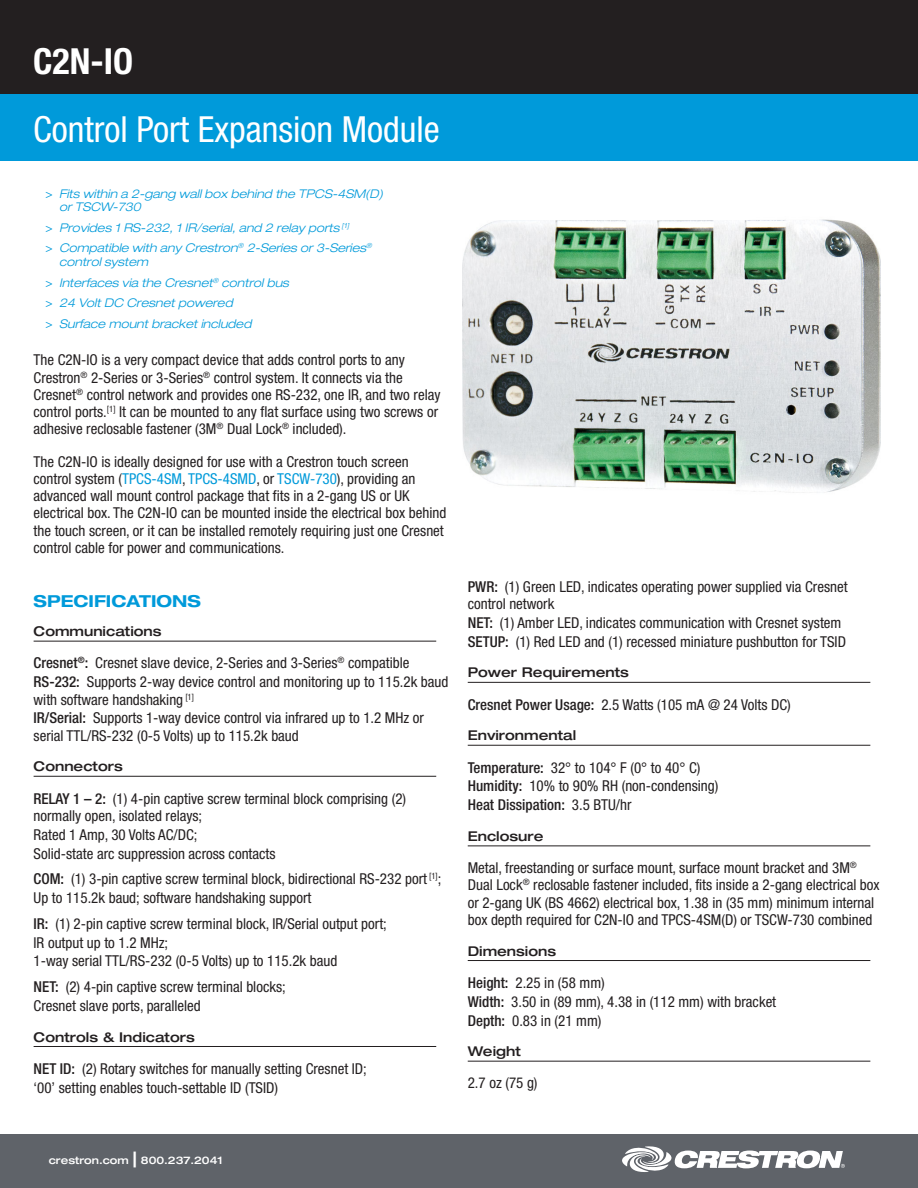
<style>
.page{position:relative;width:918px;height:1188px;background:#fff}
.page>*{position:absolute;margin:0;border:0;box-sizing:border-box;transform-origin:0 0}
.t1{font:condensed 36px "Helvetica Neue LT Std";color:#fff}
.t2{font:700 condensed 36px "Helvetica Neue LT Std";color:#fff}
.SPECIFICATIONS_title{font:700 expanded 16.5px "Helvetica Neue LT Std";color:#009ada}
.spec_description{font:condensed 15px/17.2px "Helvetica Neue LT Std";color:#231f20}
.spec_description-2{font:500 condensed 15px "Helvetica Neue LT Std";color:#231f20}
.spec_header{font:500 expanded 13.5px "Helvetica Neue LT Std";color:#231f20}
.key_features{font:italic 300 expanded 12px/13.8px "Helvetica Neue LT Std";color:#009ada}
.t3{font:500 expanded 10.5px "Helvetica Neue LT Std";color:#fff}
.s1{font-weight:400;font-style:normal;font-stretch:condensed}
.s2{color:#009ada}
.s3{font-weight:500}
.s4{font-weight:400}
.s5{font-size:21px}
</style>
<div class="page">
<div style="left:0;top:0;width:918px;height:94px;background:#231f20"></div>
<div style="left:0;top:94px;width:918px;height:67px;background:#009ada"></div>
<div style="left:0;top:1134px;width:918px;height:54px;background:#5f6369"></div>
<svg style="left:622px;top:1146px;width:223px;height:26px"></svg>
<img style="left:463px;top:219px;width:418px;height:274px">
<hr style="left:34px;top:641px;width:402px;height:1px;background:#231f20">
<hr style="left:34px;top:776px;width:402px;height:1px;background:#231f20">
<hr style="left:34px;top:1046px;width:402px;height:1px;background:#231f20">
<hr style="left:468px;top:682px;width:402px;height:1px;background:#231f20">
<hr style="left:468px;top:745px;width:402px;height:1px;background:#231f20">
<hr style="left:468px;top:846px;width:402px;height:1px;background:#231f20">
<hr style="left:468px;top:960px;width:402px;height:1px;background:#231f20">
<hr style="left:468px;top:1061px;width:402px;height:1px;background:#231f20">
<p class="t2" style="left:33px;top:40px;width:101px">C2N-IO</p>
<p class="t1" style="left:33px;top:108px;width:408px">Control Port Expansion Module</p>
<p class="key_features" style="left:59px;top:187px;width:325px;text-indent:-14px"><span class="s1">&gt;</span> Fits within a 2-gang wall box behind the TPCS-4SM(D) or TSCW-730</p>
<p class="key_features" style="left:46px;top:221px;width:305px"><span class="s1">&gt;</span> Provides 1 RS-232, 1 IR/serial, and 2 relay ports <sup>[1]</sup></p>
<p class="key_features" style="left:59px;top:242px;width:314px;text-indent:-14px"><span class="s1">&gt;</span> Compatible with any Crestron<sup>®</sup> 2-Series or 3-Series<sup>® </sup>control system</p>
<p class="key_features" style="left:46px;top:276px;width:245px"><span class="s1">&gt;</span> Interfaces via the Cresnet<sup>®</sup> control bus</p>
<p class="key_features" style="left:46px;top:296px;width:189px"><span class="s1">&gt;</span> 24 Volt DC Cresnet powered</p>
<p class="key_features" style="left:46px;top:317px;width:207px"><span class="s1">&gt;</span> Surface mount bracket included</p>
<p class="spec_description" style="left:34px;top:351px;width:408px">The C2N-IO is a very compact device that adds control ports to any Crestron<sup>®</sup> 2-Series or 3-Series<sup>®</sup> control system. It connects via the Cresnet<sup>®</sup> control network and provides one RS-232, one IR, and two relay control ports.<sup>[1]</sup> It can be mounted to any flat surface using two screws or adhesive reclosable fastener (3M<sup>®</sup> Dual Lock<sup>®</sup> included).</p>
<p class="spec_description" style="left:34px;top:453px;width:414px">The C2N-IO is ideally designed for use with a Crestron touch screen control system (<span class="s2">TPCS-4SM</span>, <span class="s2">TPCS-4SMD</span>, or <span class="s2">TSCW-730</span>), providing an advanced wall mount control package that fits in a 2-gang US or UK electrical box. The C2N-IO can be mounted inside the electrical box behind the touch screen, or it can be installed remotely requiring just one Cresnet control cable for power and communications.</p>
<p class="SPECIFICATIONS_title" style="left:34px;top:591px;width:169px">SPECIFICATIONS</p>
<p class="spec_header" style="left:34px;top:623px;width:129px">Communications</p>
<p class="spec_description" style="left:34px;top:654px;width:377px"><span class="s3">Cresnet</span><sup>®</sup><span class="s3">:</span> Cresnet slave device, 2-Series and 3-Series<sup>®</sup> compatible</p>
<p class="spec_description" style="left:34px;top:673px;width:416px"><span class="s3">RS-232:</span> Supports 2-way device control and monitoring up to 115.2k baud with software handshaking <sup>[1]</sup></p>
<p class="spec_description" style="left:34px;top:709px;width:392px"><span class="s3">IR/Serial:</span> Supports 1-way device control via infrared up to 1.2 MHz or serial TTL/RS-232 (0-5 Volts) up to 115.2k baud</p>
<p class="spec_header" style="left:34px;top:758px;width:91px">Connectors</p>
<p class="spec_description" style="left:34px;top:790px;width:374px"><span class="s3">RELAY 1 – 2:</span> (1) 4-pin captive screw terminal block comprising (2) normally open, isolated relays;</p>
<p class="spec_description" style="left:34px;top:826px;width:165px">Rated 1 Amp, 30 Volts AC/DC;</p>
<p class="spec_description" style="left:34px;top:845px;width:243px">Solid-state arc suppression across contacts</p>
<p class="spec_description" style="left:34px;top:870px;width:409px"><span class="s3">COM:</span> (1) 3-pin captive screw terminal block, bidirectional RS-232 port <sup>[1]</sup>;</p>
<p class="spec_description" style="left:34px;top:889px;width:279px">Up to 115.2k baud; software handshaking support</p>
<p class="spec_description" style="left:34px;top:915px;width:355px"><span class="s3">IR:</span> (1) 2-pin captive screw terminal block, IR/Serial output port;</p>
<p class="spec_description" style="left:34px;top:933px;width:136px">IR output up to 1.2 MHz;</p>
<p class="spec_description" style="left:34px;top:952px;width:305px">1-way serial TTL/RS-232 (0-5 Volts) up to 115.2k baud</p>
<p class="spec_description" style="left:34px;top:978px;width:254px"><span class="s3">NET:</span> (2) 4-pin captive screw terminal blocks;</p>
<p class="spec_description" style="left:34px;top:997px;width:169px">Cresnet slave ports, paralleled</p>
<p class="spec_header" style="left:34px;top:1028px;width:163px">Controls &amp; Indicators</p>
<p class="spec_description" style="left:34px;top:1060px;width:335px"><span class="s3">NET ID:</span> (2) Rotary switches for manually setting Cresnet ID;</p>
<p class="spec_description" style="left:34px;top:1079px;width:246px">‘00’ setting enables touch-settable ID (TSID)</p>
<p class="spec_description" style="left:468px;top:578px;width:381px"><span class="s3">PWR:</span> (1) Green LED, indicates operating power supplied via Cresnet control network</p>
<p class="spec_description" style="left:468px;top:614px;width:375px"><span class="s3">NET:</span> (1) Amber LED, indicates communication with Cresnet system</p>
<p class="spec_description" style="left:468px;top:633px;width:380px"><span class="s3">SETUP:</span> (1) Red LED and (1) recessed miniature pushbutton for TSID</p>
<p class="spec_header" style="left:468px;top:664px;width:163px">Power Requirements</p>
<p class="spec_description" style="left:468px;top:696px;width:325px"><span class="s3">Cresnet Power Usage:</span> 2.5 Watts (105 mA @ 24 Volts DC)</p>
<p class="spec_header" style="left:468px;top:727px;width:110px">Environmental</p>
<p class="spec_description" style="left:468px;top:759px;width:234px"><span class="s3">Temperature:</span> 32° to 104° F (0° to 40° C)</p>
<p class="spec_description" style="left:468px;top:777px;width:252px"><span class="s3">Humidity:</span> 10% to 90% RH (non-condensing)</p>
<p class="spec_description-2" style="left:468px;top:796px;width:165px">Heat Dissipation: <span class="s4">3.5 BTU/hr</span></p>
<p class="spec_header" style="left:468px;top:828px;width:77px">Enclosure</p>
<p class="spec_description" style="left:468px;top:859px;width:413px">Metal, freestanding or surface mount, surface mount bracket and 3M<sup>® </sup>Dual Lock<sup>®</sup> reclosable fastener included, fits inside a 2-gang electrical box or 2-gang UK (BS 4662) electrical box, 1.38 in (35 mm) minimum internal box depth required for C2N-IO and TPCS-4SM(D) or TSCW-730 combined</p>
<p class="spec_header" style="left:468px;top:942px;width:90px">Dimensions</p>
<p class="spec_description" style="left:468px;top:974px;width:139px"><span class="s3">Height:</span> 2.25 in (58 mm)</p>
<p class="spec_description" style="left:468px;top:993px;width:310px"><span class="s3">Width:</span> 3.50 in (89 mm), 4.38 in (112 mm) with bracket</p>
<p class="spec_description" style="left:468px;top:1012px;width:135px"><span class="s3">Depth:</span> 0.83 in (21 mm)</p>
<p class="spec_header" style="left:468px;top:1043px;width:55px">Weight</p>
<p class="spec_description" style="left:468px;top:1074px;width:71px">2.7 oz (75 g)</p>
<p class="t3" style="left:49px;top:1153px;width:175px">crestron.com <span class="s5">|</span> 800.237.2041</p>
</div>
